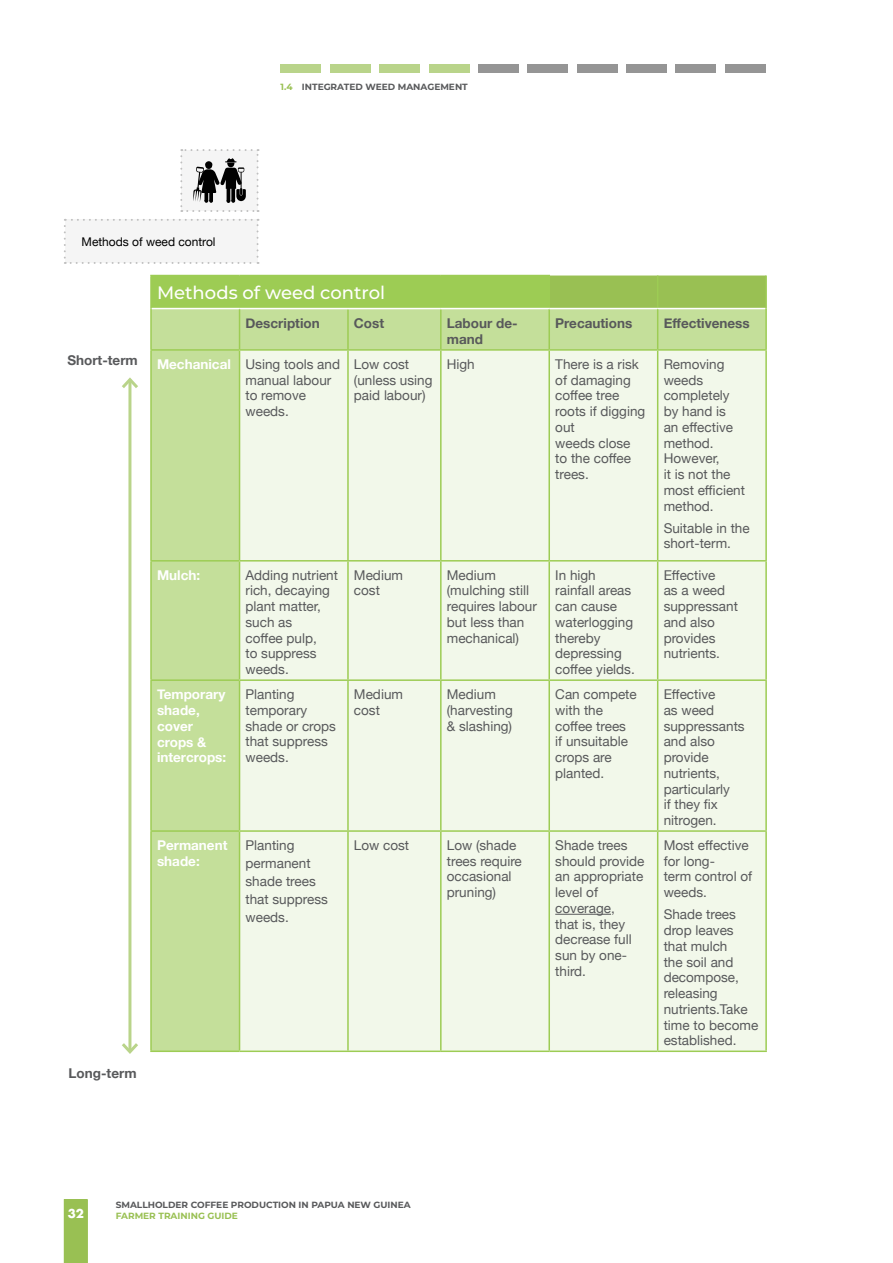
<style>
.page{position:relative;width:893px;height:1263px;background:#fff}
.page>*{position:absolute;margin:0;border:0;box-sizing:border-box;transform-origin:0 0}
.smallest_headings{font:500 18px "Montserrat";color:#fff}
.Body{font:13.5px/15.8px "Helvetica Neue";color:#58595b}
.body_text{font:700 13.5px/16.2px "Helvetica Neue";color:#58595b}
.body_text-2{font:700 13.5px/15.8px "Helvetica Neue";color:#fff}
.notes{font:12px "Helvetica Neue";color:#000}
.t1{font:700 12px "Futura";color:#fff}
.t2{font:700 9px "Montserrat";color:#58595b}
.t3{font:700 9px "Montserrat";color:#99c053}
.s1{color:#99c053}
</style>
<div class="page">
<div style="left:64px;top:1199px;width:24px;height:64px;background:#99c053"></div>
<div style="left:281px;top:64px;width:40px;height:8px;background:#b9d48a"></div>
<div style="left:330px;top:64px;width:40px;height:8px;background:#b9d48a"></div>
<div style="left:379px;top:64px;width:41px;height:8px;background:#b9d48a"></div>
<div style="left:429px;top:64px;width:40px;height:8px;background:#b9d48a"></div>
<div style="left:626px;top:64px;width:41px;height:8px;background:#959595"></div>
<div style="left:478px;top:64px;width:40px;height:8px;background:#959595"></div>
<div style="left:676px;top:64px;width:40px;height:8px;background:#959595"></div>
<div style="left:528px;top:64px;width:40px;height:8px;background:#959595"></div>
<div style="left:725px;top:64px;width:40px;height:8px;background:#959595"></div>
<div style="left:577px;top:64px;width:40px;height:8px;background:#959595"></div>
<svg style="left:152px;top:275px;width:613px;height:33px;background:#9cc855"></svg>
<div style="left:152px;top:309px;width:613px;height:741px;background:#c4df9a"></div>
<div style="left:240px;top:351px;width:525px;height:699px;background:#f2f8ea"></div>
<hr style="left:150px;top:275px;width:90px;height:1px;background:#9dcc54">
<hr style="left:150px;top:276px;width:2px;height:33px;background:#9dcc54">
<hr style="left:240px;top:275px;width:108px;height:1px;background:#9dcc54">
<hr style="left:348px;top:275px;width:93px;height:1px;background:#9dcc54">
<hr style="left:441px;top:275px;width:109px;height:1px;background:#9dcc54">
<hr style="left:440px;top:276px;width:2px;height:32px;background:#9dcc54">
<hr style="left:548px;top:276px;width:2px;height:32px;background:#9dcc54">
<hr style="left:657px;top:275px;width:1px;height:33px;background:#9dcc54">
<hr style="left:765px;top:275px;width:2px;height:34px;background:#9dcc54">
<hr style="left:347px;top:351px;width:2px;height:209px;background:#9dcc54">
<hr style="left:440px;top:351px;width:2px;height:209px;background:#9dcc54">
<hr style="left:548px;top:351px;width:2px;height:209px;background:#9dcc54">
<hr style="left:240px;top:560px;width:108px;height:1px;background:#9dcc54">
<hr style="left:348px;top:560px;width:93px;height:1px;background:#9dcc54">
<hr style="left:347px;top:561px;width:2px;height:118px;background:#9dcc54">
<hr style="left:441px;top:560px;width:108px;height:1px;background:#9dcc54">
<hr style="left:440px;top:561px;width:2px;height:118px;background:#9dcc54">
<hr style="left:549px;top:560px;width:109px;height:1px;background:#9dcc54">
<hr style="left:548px;top:561px;width:2px;height:118px;background:#9dcc54">
<hr style="left:240px;top:679px;width:108px;height:2px;background:#9dcc54">
<hr style="left:348px;top:679px;width:93px;height:2px;background:#9dcc54">
<hr style="left:347px;top:681px;width:2px;height:149px;background:#9dcc54">
<hr style="left:441px;top:679px;width:108px;height:2px;background:#9dcc54">
<hr style="left:440px;top:681px;width:2px;height:149px;background:#9dcc54">
<hr style="left:549px;top:679px;width:109px;height:2px;background:#9dcc54">
<hr style="left:548px;top:681px;width:2px;height:149px;background:#9dcc54">
<hr style="left:240px;top:830px;width:108px;height:2px;background:#9dcc54">
<hr style="left:348px;top:830px;width:93px;height:2px;background:#9dcc54">
<hr style="left:347px;top:832px;width:2px;height:218px;background:#9dcc54">
<hr style="left:441px;top:830px;width:108px;height:2px;background:#9dcc54">
<hr style="left:440px;top:832px;width:2px;height:218px;background:#9dcc54">
<hr style="left:549px;top:830px;width:109px;height:2px;background:#9dcc54">
<hr style="left:548px;top:832px;width:2px;height:218px;background:#9dcc54">
<hr style="left:240px;top:1050px;width:108px;height:2px;background:#9dcc54">
<hr style="left:348px;top:1050px;width:93px;height:2px;background:#9dcc54">
<hr style="left:441px;top:1050px;width:108px;height:2px;background:#9dcc54">
<hr style="left:549px;top:1050px;width:109px;height:2px;background:#9dcc54">
<hr style="left:347px;top:309px;width:2px;height:40px;background:#9dcc54">
<hr style="left:440px;top:309px;width:2px;height:40px;background:#9dcc54">
<hr style="left:240px;top:349px;width:108px;height:2px;background:#9dcc54">
<hr style="left:348px;top:349px;width:93px;height:2px;background:#9dcc54">
<hr style="left:441px;top:349px;width:108px;height:2px;background:#9dcc54">
<hr style="left:150px;top:309px;width:2px;height:40px;background:#9dcc54">
<hr style="left:150px;top:351px;width:2px;height:209px;background:#9dcc54">
<hr style="left:150px;top:561px;width:2px;height:118px;background:#9dcc54">
<hr style="left:150px;top:681px;width:2px;height:149px;background:#9dcc54">
<hr style="left:150px;top:832px;width:2px;height:218px;background:#9dcc54">
<hr style="left:239px;top:309px;width:1px;height:40px;background:#9dcc54">
<hr style="left:239px;top:351px;width:1px;height:209px;background:#9dcc54">
<hr style="left:239px;top:561px;width:1px;height:118px;background:#9dcc54">
<hr style="left:239px;top:681px;width:1px;height:149px;background:#9dcc54">
<hr style="left:239px;top:832px;width:1px;height:218px;background:#9dcc54">
<hr style="left:150px;top:349px;width:90px;height:2px;background:#9dcc54">
<hr style="left:150px;top:560px;width:90px;height:1px;background:#9dcc54">
<hr style="left:150px;top:679px;width:90px;height:2px;background:#9dcc54">
<hr style="left:150px;top:830px;width:90px;height:2px;background:#9dcc54">
<hr style="left:150px;top:1050px;width:90px;height:2px;background:#9dcc54">
<hr style="left:657px;top:351px;width:1px;height:209px;background:#9dcc54">
<hr style="left:765px;top:351px;width:2px;height:209px;background:#9dcc54">
<hr style="left:658px;top:560px;width:109px;height:1px;background:#9dcc54">
<hr style="left:657px;top:561px;width:1px;height:118px;background:#9dcc54">
<hr style="left:765px;top:561px;width:2px;height:118px;background:#9dcc54">
<hr style="left:658px;top:679px;width:109px;height:2px;background:#9dcc54">
<hr style="left:657px;top:681px;width:1px;height:149px;background:#9dcc54">
<hr style="left:765px;top:681px;width:2px;height:149px;background:#9dcc54">
<hr style="left:658px;top:830px;width:109px;height:2px;background:#9dcc54">
<hr style="left:657px;top:832px;width:1px;height:218px;background:#9dcc54">
<hr style="left:765px;top:832px;width:2px;height:218px;background:#9dcc54">
<hr style="left:658px;top:1050px;width:109px;height:2px;background:#9dcc54">
<hr style="left:548px;top:309px;width:2px;height:40px;background:#9dcc54">
<hr style="left:657px;top:309px;width:1px;height:40px;background:#9dcc54">
<hr style="left:765px;top:309px;width:2px;height:40px;background:#9dcc54">
<hr style="left:549px;top:349px;width:109px;height:2px;background:#9dcc54">
<hr style="left:658px;top:349px;width:109px;height:2px;background:#9dcc54">
<hr style="left:555px;top:914px;width:56px;height:1px;background:#58595b">
<svg style="left:180px;top:149px;width:79px;height:63px"></svg>
<div style="left:64px;top:219px;width:195px;height:45px;background:#f5f5f5"></div>
<hr style="left:128px;top:380px;width:3px;height:672px;background:#99c053">
<svg style="left:122px;top:1040px;width:16px;height:14px"></svg>
<svg style="left:122px;top:377px;width:16px;height:14px"></svg>
<p class="notes" style="left:82px;top:233px;width:136px">Methods of weed control</p>
<p class="t2" style="left:281px;top:80px;width:189px"><span class="s1">1.4</span> INTEGRATED WEED MANAGEMENT</p>
<p class="body_text" style="left:67px;top:352px;width:72px">Short-term</p>
<p class="body_text" style="left:69px;top:1065px;width:69px">Long-term</p>
<p class="smallest_headings" style="left:157px;top:280px;width:230px">Methods of weed control</p>
<p class="body_text" style="left:246px;top:315px;width:76px">Description</p>
<p class="body_text" style="left:354px;top:315px;width:32px">Cost</p>
<p class="body_text" style="left:447px;top:315px;width:72px">Labour de&shy;mand</p>
<p class="body_text" style="left:555px;top:315px;width:79px">Precautions</p>
<p class="body_text" style="left:664px;top:315px;width:88px">Effectiveness</p>
<p class="body_text-2" style="left:157px;top:357px;width:75px">Mechanical</p>
<p class="Body" style="left:246px;top:357px;width:96px">Using tools and manual labour to remove weeds.</p>
<p class="Body" style="left:354px;top:357px;width:80px">Low cost (unless using paid labour)</p>
<p class="Body" style="left:447px;top:357px;width:29px">High</p>
<p class="Body" style="left:555px;top:357px;width:92px">There is a risk of damaging coffee tree roots if digging out<br>weeds close to the coffee trees.</p>
<p class="Body" style="left:664px;top:357px;width:83px">Removing weeds completely by hand is<br>an effective method.<br>However,<br>it is not the most efficient method.</p>
<p class="Body" style="left:664px;top:521px;width:88px">Suitable in the short-term.</p>
<p class="body_text-2" style="left:157px;top:568px;width:45px">Mulch:</p>
<p class="Body" style="left:246px;top:568px;width:94px">Adding nutrient rich, decaying plant matter, such as<br>coffee pulp,<br>to suppress weeds.</p>
<p class="Body" style="left:354px;top:568px;width:51px">Medium cost</p>
<p class="Body" style="left:447px;top:568px;width:92px">Medium (mulching still requires labour but less than mechanical)</p>
<p class="Body" style="left:555px;top:568px;width:81px">In high rainfall areas can cause waterlogging thereby depressing coffee yields.</p>
<p class="Body" style="left:664px;top:568px;width:76px">Effective<br>as a weed suppressant and also provides nutrients.</p>
<p class="body_text-2" style="left:157px;top:687px;width:71px">Temporary shade, cover crops &amp; intercrops:</p>
<p class="Body" style="left:246px;top:687px;width:92px">Planting temporary shade or crops that suppress weeds.</p>
<p class="Body" style="left:354px;top:687px;width:51px">Medium cost</p>
<p class="Body" style="left:447px;top:687px;width:68px">Medium (harvesting &amp; slashing)</p>
<p class="Body" style="left:555px;top:687px;width:83px">Can compete with the coffee trees<br>if unsuitable crops are planted.</p>
<p class="Body" style="left:664px;top:687px;width:83px">Effective<br>as weed suppressants and also provide nutrients, particularly<br>if they fix nitrogen.</p>
<p class="body_text-2" style="left:157px;top:838px;width:72px;line-height:16.2px">Permanent shade:</p>
<p class="Body" style="left:246px;top:837px;width:84px;line-height:18px">Planting permanent shade trees that suppress weeds.</p>
<p class="Body" style="left:354px;top:838px;width:57px">Low cost</p>
<p class="Body" style="left:447px;top:838px;width:77px">Low (shade trees require occasional pruning)</p>
<p class="Body" style="left:555px;top:838px;width:91px">Shade trees should provide an appropriate level of coverage,<br>that is, they decrease full sun by one&shy;third.</p>
<p class="Body" style="left:664px;top:838px;width:90px">Most effective for long-<br>term control of weeds.</p>
<p class="Body" style="left:664px;top:907px;width:96px">Shade trees drop leaves that mulch<br>the soil and decompose, releasing nutrients.Take time to become established.</p>
<p class="t1" style="left:68px;top:1205px;width:18px">32</p>
<p class="t2" style="left:116px;top:1198px;width:297px">SMALLHOLDER COFFEE PRODUCTION IN PAPUA NEW GUINEA</p>
<p class="t3" style="left:116px;top:1209px;width:124px">FARMER TRAINING GUIDE</p>
</div>
